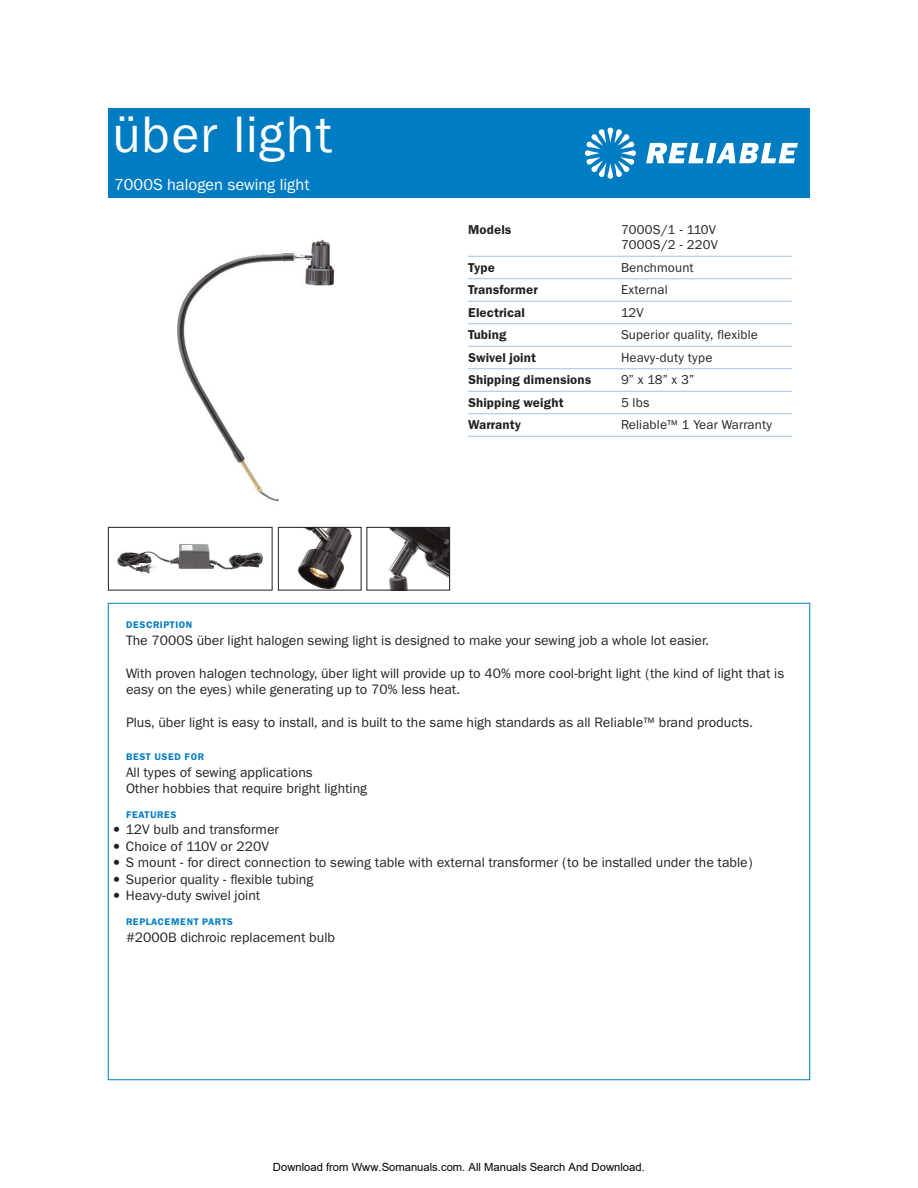
<style>
.page{position:relative;width:918px;height:1188px;background:#fff}
.page>*{position:absolute;margin:0;border:0;box-sizing:border-box;transform-origin:0 0}
.t1{font:48px "Franklin SB";letter-spacing:.02em;color:#fff}
.t2{font:15px "Franklin SB";color:#fff}
.t3{font:12.75px/16.5px "Franklin SB";color:#231f20}
.t4{font:12px/15px "Franklin SB";letter-spacing:.015em;color:#231f20}
.t5{font:600 12px "Franklin SB";letter-spacing:.015em;color:#231f20}
.t6{font:11.25px "Arial";color:#000}
.t7{font:600 9px "Franklin SB";letter-spacing:.065em;color:#007cc2}
</style>
<div class="page">
<div style="left:108px;top:108px;width:702px;height:90px;background:#007cc2"></div>
<svg style="left:585px;top:128px;width:51px;height:51px"></svg>
<svg style="left:646px;top:143px;width:152px;height:20px"></svg>
<hr style="left:468px;top:256px;width:324px;height:1px;background:#a1c1e5">
<hr style="left:468px;top:278px;width:324px;height:1px;background:#a1c1e5">
<hr style="left:468px;top:301px;width:324px;height:1px;background:#a1c1e5">
<hr style="left:468px;top:323px;width:324px;height:1px;background:#a1c1e5">
<hr style="left:468px;top:346px;width:324px;height:1px;background:#a1c1e5">
<hr style="left:468px;top:368px;width:324px;height:1px;background:#a1c1e5">
<hr style="left:468px;top:391px;width:324px;height:1px;background:#a1c1e5">
<hr style="left:468px;top:413px;width:324px;height:1px;background:#a1c1e5">
<hr style="left:468px;top:436px;width:324px;height:1px;background:#a1c1e5">
<img style="left:177px;top:239px;width:158px;height:263px">
<img style="left:117px;top:544px;width:146px;height:30px">
<div style="left:108px;top:527px;width:165px;height:64px;border:1px solid #231f20"></div>
<img style="left:297px;top:529px;width:55px;height:60px">
<div style="left:278px;top:527px;width:84px;height:64px;border:1px solid #231f20"></div>
<img style="left:388px;top:529px;width:60px;height:60px">
<div style="left:366px;top:527px;width:84px;height:64px;border:1px solid #231f20"></div>
<h1 class="t1" style="left:112px;top:116px;width:221px">über light</h1>
<p class="t2" style="left:114px;top:179px;width:197px">7000S halogen sewing light</p>
<p class="t5" style="left:468px;top:225px;width:45px">Models</p>
<p class="t4" style="left:621px;top:224px;width:98px">7000S/1 - 110V<br>7000S/2 - 220V</p>
<p class="t5" style="left:468px;top:263px;width:28px">Type</p>
<p class="t4" style="left:621px;top:261px;width:74px">Benchmount</p>
<p class="t5" style="left:468px;top:285px;width:71px">Transformer</p>
<p class="t4" style="left:621px;top:284px;width:48px">External</p>
<p class="t5" style="left:468px;top:308px;width:59px">Electrical</p>
<p class="t4" style="left:621px;top:306px;width:24px">12V</p>
<p class="t5" style="left:468px;top:330px;width:40px">Tubing</p>
<p class="t4" style="left:621px;top:329px;width:139px">Superior quality, flexible</p>
<p class="t5" style="left:468px;top:353px;width:70px">Swivel joint</p>
<p class="t4" style="left:621px;top:351px;width:93px">Heavy-duty type</p>
<p class="t5" style="left:468px;top:375px;width:125px">Shipping dimensions</p>
<p class="t4" style="left:621px;top:374px;width:75px">9” x 18” x 3”</p>
<p class="t5" style="left:468px;top:398px;width:97px">Shipping weight</p>
<p class="t4" style="left:621px;top:396px;width:30px">5 lbs</p>
<p class="t5" style="left:468px;top:420px;width:55px">Warranty</p>
<p class="t4" style="left:621px;top:419px;width:153px">Reliable™ 1 Year Warranty</p>
<p class="t7" style="left:126px;top:621px;width:68px">DESCRIPTION</p>
<p class="t3" style="left:126px;top:633px;width:585px">The 7000S über light halogen sewing light is designed to make your sewing job a whole lot easier.</p>
<p class="t3" style="left:126px;top:666px;width:660px">With proven halogen technology, über light will provide up to 40% more cool-bright light (the kind of light that is easy on the eyes) while generating up to 70% less heat.</p>
<p class="t3" style="left:126px;top:715px;width:629px">Plus, über light is easy to install, and is built to the same high standards as all Reliable™ brand products.</p>
<p class="t7" style="left:126px;top:753px;width:80px">BEST USED FOR</p>
<p class="t3" style="left:126px;top:765px;width:243px">All types of sewing applications<br>Other hobbies that require bright lighting</p>
<p class="t7" style="left:126px;top:811px;width:52px">FEATURES</p>
<p class="t3" style="left:112px;top:823px;width:168px">• 12V bulb and transformer</p>
<p class="t3" style="left:112px;top:839px;width:158px">• Choice of 110V or 220V</p>
<p class="t3" style="left:112px;top:856px;width:642px">• S mount - for direct connection to sewing table with external transformer (to be installed under the table)</p>
<p class="t3" style="left:112px;top:872px;width:203px">• Superior quality - flexible tubing</p>
<p class="t3" style="left:112px;top:889px;width:149px">• Heavy-duty swivel joint</p>
<p class="t7" style="left:126px;top:918px;width:108px">REPLACEMENT PARTS</p>
<p class="t3" style="left:126px;top:930px;width:211px">#2000B dichroic replacement bulb</p>
<p class="t6" style="left:273px;top:1160px;width:373px">Download from Www.Somanuals.com. All Manuals Search And Download.</p>
</div>
